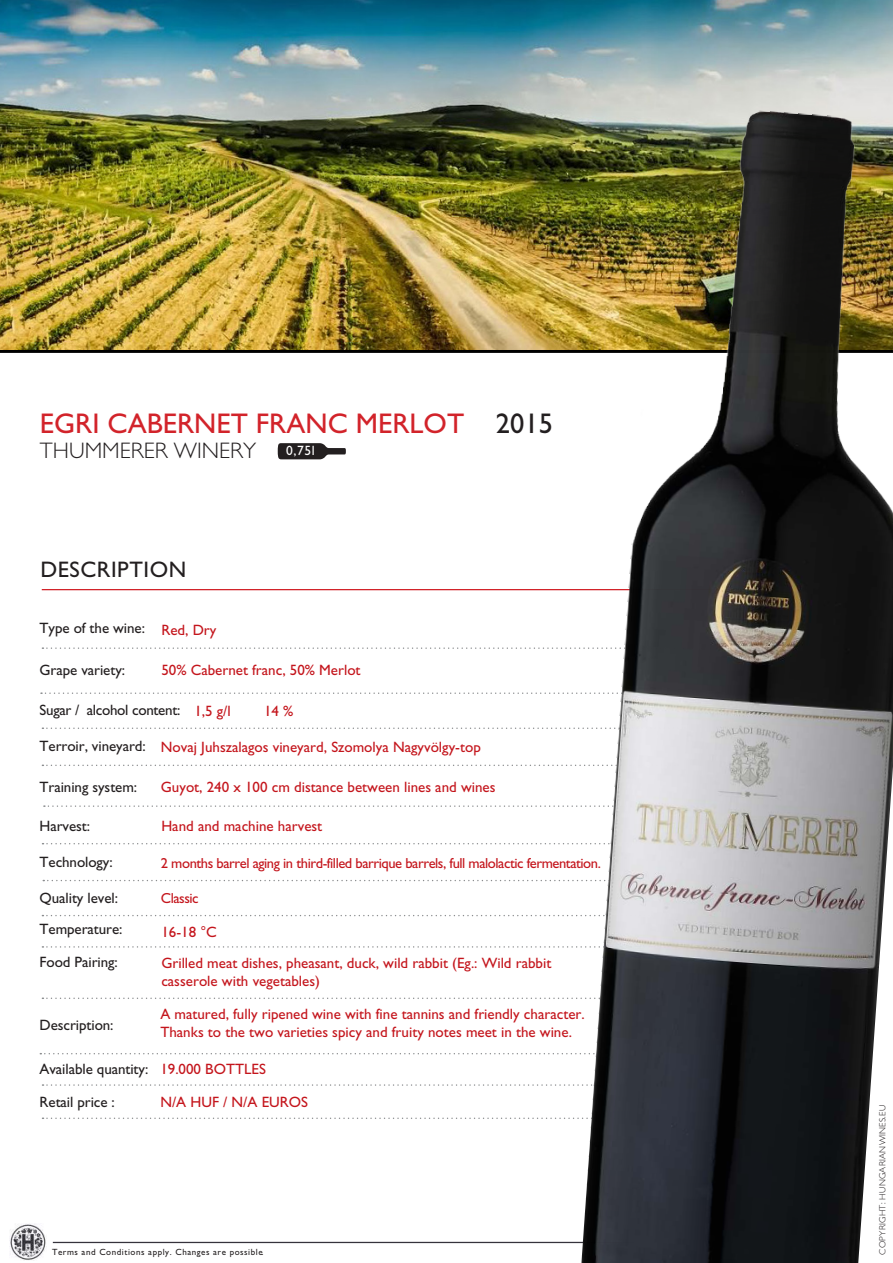
<style>
.page{position:relative;width:893px;height:1263px;background:#fff}
.page>*{position:absolute;margin:0;border:0;box-sizing:border-box;transform-origin:0 0}
.t1{font:500 28.5px "Gill CE";color:#d2232a}
.t2{font:300 22.5px "Gill CE";color:#231f20}
.t3{font:500 22.5px "Gill CE";letter-spacing:.025em;color:#231f20}
.t4{font:500 15px/31.2px "Gill CE";color:#c4151c}
.t5{font:500 15px/31.5px "Gill CE";letter-spacing:-.005em;color:#231f20}
.t6{font:500 14.55px "Gill CE";letter-spacing:-.03em;color:#c4151c}
.t7{font:500 13.5px "Gill CE";color:#fff}
.t8{font:500 9px "Gill CE";letter-spacing:.06em;color:#231f20}
.t9{font:300 9px "Gill CE";letter-spacing:.025em;color:#231f20}
.s1{color:#231f20}
</style>
<div class="page">
<hr style="left:0;top:350px;width:893px;height:3px;background:#000">
<svg style="left:42px;top:647px;width:539px;height:2px"></svg>
<svg style="left:42px;top:727px;width:538px;height:2px"></svg>
<svg style="left:44px;top:805px;width:537px;height:2px"></svg>
<svg style="left:42px;top:915px;width:539px;height:1px"></svg>
<svg style="left:42px;top:946px;width:539px;height:2px"></svg>
<svg style="left:42px;top:997px;width:539px;height:2px"></svg>
<svg style="left:43px;top:880px;width:536px;height:1px"></svg>
<hr style="left:42px;top:589px;width:702px;height:1px;background:#d2232a">
<svg style="left:41px;top:692px;width:540px;height:2px"></svg>
<svg style="left:42px;top:764px;width:539px;height:2px"></svg>
<svg style="left:43px;top:1084px;width:536px;height:2px"></svg>
<svg style="left:43px;top:1117px;width:536px;height:2px"></svg>
<svg style="left:43px;top:843px;width:535px;height:1px"></svg>
<svg style="left:40px;top:1053px;width:541px;height:1px"></svg>
<hr style="left:53px;top:1242px;width:581px;height:1px;background:#36333c">
<svg style="left:278px;top:443px;width:68px;height:16px"></svg>
<img style="left:9px;top:1224px;width:37px;height:37px">
<img style="left:0;top:0;width:893px;height:350px">
<img style="left:581px;top:104px;width:312px;height:1159px">
<h1 class="t1" style="left:40px;top:412px;width:514px">EGRI CABERNET FRANC MERLOT <span class="s1">2015</span></h1>
<h2 class="t2" style="left:40px;top:437px;width:218px">THUMMERER WINERY</h2>
<p class="t7" style="left:286px;top:445px;width:30px">0,75l</p>
<h2 class="t3" style="left:40px;top:561px;width:147px">DESCRIPTION</h2>
<p class="t5" style="left:40px;top:613px;width:107px">Type of the wine:</p>
<p class="t5" style="left:40px;top:655px;width:87px">Grape variety:</p>
<p class="t5" style="left:40px;top:696px;width:142px">Sugar / alcohol content:</p>
<p class="t5" style="left:40px;top:732px;width:108px">Terroir, vineyard:</p>
<p class="t5" style="left:40px;top:772px;width:99px">Training system:</p>
<p class="t5" style="left:40px;top:811px;width:52px">Harvest:</p>
<p class="t5" style="left:40px;top:847px;width:75px">Technology:</p>
<p class="t5" style="left:40px;top:883px;width:84px">Quality level:<br>Temperature:</p>
<p class="t5" style="left:40px;top:948px;width:80px">Food Pairing:</p>
<p class="t4" style="left:161px;top:615px;width:57px">Red, Dry</p>
<p class="t4" style="left:161px;top:656px;width:201px">50% Cabernet franc, 50% Merlot</p>
<p class="t4" style="left:194px;top:696px;width:38px">1,5 g/l</p>
<p class="t4" style="left:264px;top:696px;width:31px">14 %</p>
<p class="t4" style="left:161px;top:732px;width:321px">Novaj Juhszalagos vineyard, Szomolya Nagyvölgy-top</p>
<p class="t4" style="left:161px;top:772px;width:336px">Guyot, 240 x 100 cm distance between lines and wines</p>
<p class="t4" style="left:161px;top:811px;width:162px">Hand and machine harvest</p>
<p class="t6" style="left:161px;top:857px;width:442px">2 months barrel aging in third-filled barrique barrels, full malolactic fermentation.</p>
<p class="t6" style="left:161px;top:892px;width:39px">Classic</p>
<p class="t4" style="left:161px;top:917px;width:392px">16-18 °C<br>Grilled meat dishes, pheasant, duck, wild rabbit (Eg.: Wild rabbit</p>
<p class="t4" style="left:161px;top:967px;width:160px">casserole with vegetables)</p>
<p class="t5" style="left:40px;top:1011px;width:76px">Description:</p>
<p class="t5" style="left:40px;top:1054px;width:110px">Available quantity:</p>
<p class="t5" style="left:40px;top:1087px;width:77px">Retail price :</p>
<p class="t4" style="left:160px;top:1006px;width:426px;line-height:18px">A matured, fully ripened wine with fine tannins and friendly character.<br>Thanks to the two varieties spicy and fruity notes meet in the wine.</p>
<p class="t4" style="left:160px;top:1054px;width:149px;line-height:32.8px">19.000 BOTTLES<br>N/A HUF / N/A EUROS</p>
<p class="t8" style="left:52px;top:1248px;width:213px">Terms and Conditions apply. Changes are possible.</p>
<p class="t9" style="left:877px;top:1254px;width:151px;rotate:-90deg">COPYRIGHT: HUNGARIANWINES.EU</p>
</div>
